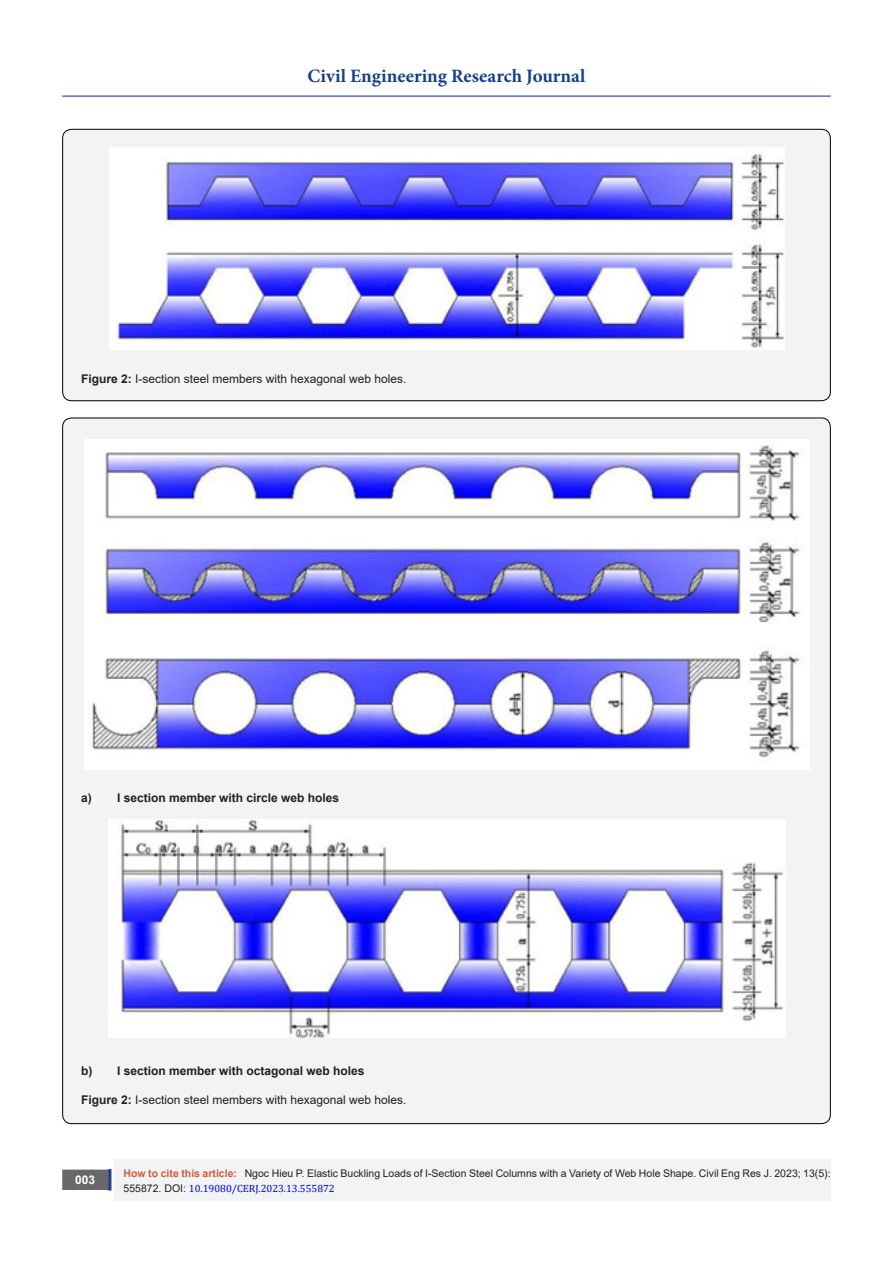
<style>
.page{position:relative;width:893px;height:1263px;background:#fff}
.page>*{position:absolute;margin:0;border:0;box-sizing:border-box;transform-origin:0 0}
.t1{font:700 18.9px "Minion Pro";color:#183f89}
.t2{font:12px "Arial";color:#231f20}
.t3{font:700 12px "Arial";color:#231f20}
.t4{font:700 12px "Arial";color:#fff}
.t5{font:10.5px/15px "Arial";color:#231f20}
.s1{font-weight:700}
.s2{font-weight:700;color:#ca5f37}
.s3{font-family:"Cambria";color:#00f}
</style>
<div class="page">
<div style="left:115px;top:1160px;width:716px;height:41px;background:#f2f3f4"></div>
<div style="left:63px;top:1170px;width:44px;height:19px;background:#68676a"></div>
<div style="left:62px;top:1169px;width:46px;height:21px;border:2px solid #68676a"></div>
<div style="left:108px;top:1169px;width:3px;height:21px;background:#253f8e;border:2px solid #253f8e"></div>
<hr style="left:62px;top:96px;width:769px;height:1px;background:#253f8e">
<div style="left:63px;top:129px;width:767px;height:272px;background:#f2f3f4;border-radius:9px"></div>
<img style="left:110px;top:147px;width:675px;height:203px">
<div style="left:63px;top:418px;width:767px;height:706px;background:#f2f3f4;border-radius:9px"></div>
<img style="left:85px;top:440px;width:725px;height:329px">
<img style="left:109px;top:820px;width:676px;height:217px">
<h1 class="t1" style="left:308px;top:63px;width:279px">Civil Engineering Research Journal</h1>
<p class="t2" style="left:81px;top:371px;width:327px"><span class="s1">Figure 2:</span> I-section steel members with hexagonal web holes.</p>
<p class="t3" style="left:81px;top:789px;width:260px">a) I section member with circle web holes</p>
<p class="t3" style="left:81px;top:1062px;width:285px">b) I section member with octagonal web holes</p>
<p class="t2" style="left:81px;top:1091px;width:327px"><span class="s1">Figure 2:</span> I-section steel members with hexagonal web holes.</p>
<p class="t4" style="left:75px;top:1171px;width:22px">003</p>
<p class="t5" style="left:124px;top:1165px;width:709px"><span class="s2">How to cite this article:</span> Ngoc Hieu P. Elastic Buckling Loads of I-Section Steel Columns with a Variety of Web Hole Shape. Civil Eng Res J. 2023; 13(5):<br>555872. DOI: <span class="s3">10.19080/CERJ.2023.13.555872</span></p>
</div>
